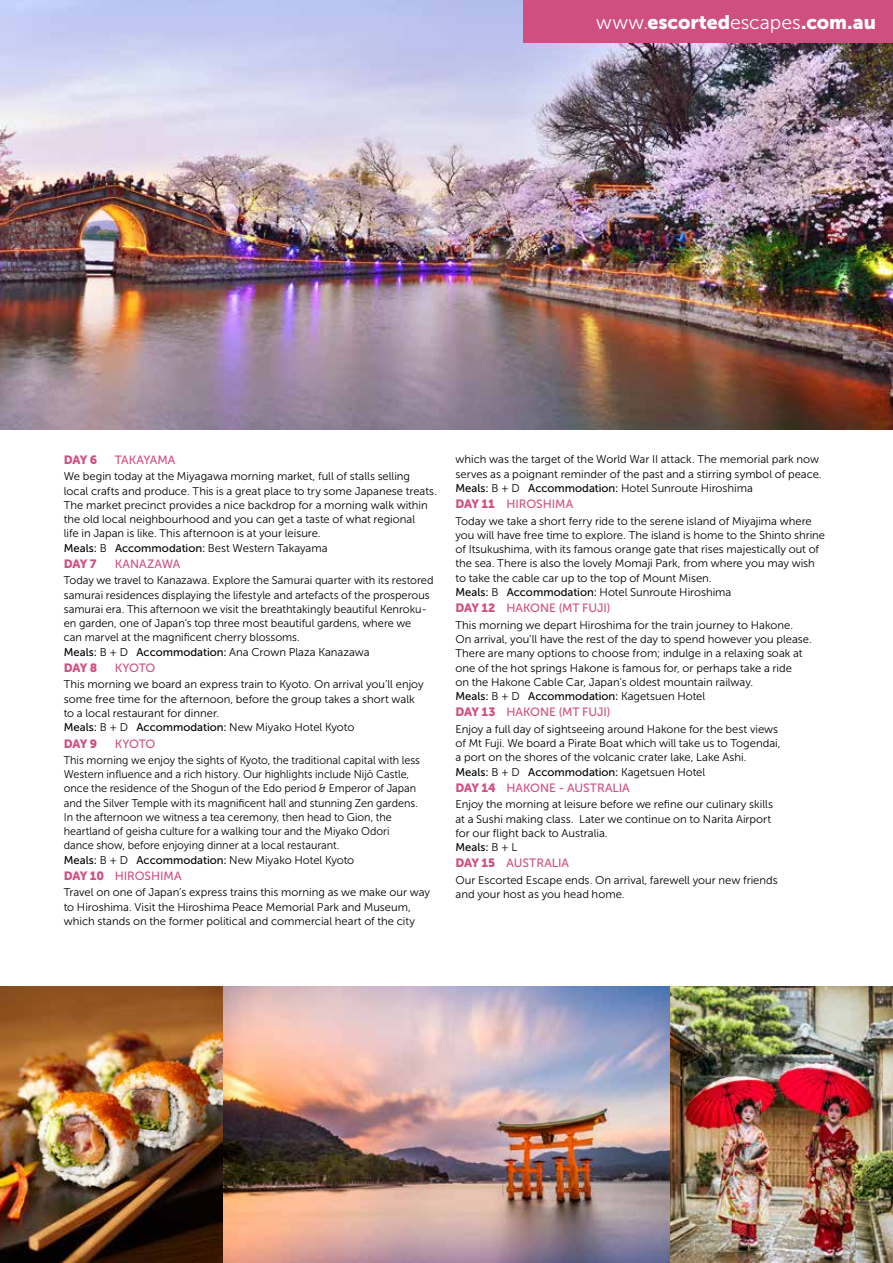
<style>
.page{position:relative;width:893px;height:1263px;background:#fff}
.page>*{position:absolute;margin:0;border:0;box-sizing:border-box;transform-origin:0 0}
.t1{font:19.5px "Museo Sans 900";letter-spacing:-.005em;color:#fff}
.t2{font:12px "Museo Sans 500";letter-spacing:-.005em;color:#cf4f80}
.t3{font:12px "Museo Sans 900";letter-spacing:-.035em;color:#cf4f80}
.t4{font:11.25px/14.2px "Museo Sans 300";color:#000}
.t5{font:11.25px/14.2px "Museo Sans 300";color:#000;scale:.96 1}
.t6{font:11.25px "Museo Sans 500";color:#000}
.s1{font-family:"Museo Sans 300"}
.s2{font-family:"Museo Sans 500"}
.s3{font-family:"Museo Sans 900"}
</style>
<div class="page">
<img style="left:0;top:0;width:893px;height:429px">
<div style="left:523px;top:0;width:370px;height:43px;background:#cf4f80"></div>
<img style="left:0;top:986px;width:893px;height:277px">
<h1 class="t1" style="left:596px;top:11px;width:281px"><span class="s1">www.</span>escorted<span class="s1">escapes</span>.com.au</h1>
<p class="t3" style="left:64px;top:453px;width:35px">DAY 6</p>
<p class="t2" style="left:115px;top:453px;width:62px">TAKAYAMA</p>
<p class="t4" style="left:64px;top:469px;width:375px">We begin today at the Miyagawa morning market, full of stalls selling local crafts and produce. This is a great place to try some Japanese treats.<br>The market precinct provides a nice backdrop for a morning walk within the old local neighbourhood and you can get a taste of what regional<br>life in Japan is like. This afternoon is at your leisure.</p>
<p class="t6" style="left:64px;top:542px;width:265px">Meals: <span class="s1">B</span> Accommodation: <span class="s1">Best Western Takayama</span></p>
<p class="t3" style="left:64px;top:557px;width:34px">DAY 7</p>
<p class="t2" style="left:115px;top:557px;width:67px">KANAZAWA</p>
<p class="t4" style="left:64px;top:573px;width:371px">Today we travel to Kanazawa. Explore the Samurai quarter with its restored samurai residences displaying the lifestyle and artefacts of the prosperous samurai era. This afternoon we visit the breathtakingly beautiful Kenroku&shy;en garden, one of Japan’s top three most beautiful gardens, where we<br>can marvel at the magnificent cherry blossoms.<br><span class="s2">Meals:</span> B + D <span class="s2">Accommodation:</span> Ana Crown Plaza Kanazawa</p>
<p class="t3" style="left:64px;top:661px;width:35px">DAY 8</p>
<p class="t2" style="left:115px;top:661px;width:42px">KYOTO</p>
<p class="t4" style="left:64px;top:677px;width:361px">This morning we board an express train to Kyoto. On arrival you’ll enjoy some free time for the afternoon, before the group takes a short walk to a local restaurant for dinner.<br><span class="s2">Meals:</span> B + D <span class="s2">Accommodation:</span> New Miyako Hotel Kyoto</p>
<p class="t3" style="left:64px;top:736px;width:35px">DAY 9</p>
<p class="t2" style="left:115px;top:737px;width:42px">KYOTO</p>
<p class="t5" style="left:64px;top:753px;width:373px">This morning we enjoy the sights of Kyoto, the traditional capital with less Western influence and a rich history. Our highlights include Nijō Castle, once the residence of the Shogun of the Edo period &amp; Emperor of Japan and the Silver Temple with its magnificent hall and stunning Zen gardens.<br>In the afternoon we witness a tea ceremony, then head to Gion, the heartland of geisha culture for a walking tour and the Miyako Odori dance show, before enjoying dinner at a local restaurant.<br><span class="s2">Meals:</span> B + D <span class="s2">Accommodation:</span> New Miyako Hotel Kyoto</p>
<p class="t2" style="left:64px;top:869px;width:119px"><span class="s3">DAY 10</span> HIROSHIMA</p>
<p class="t4" style="left:64px;top:885px;width:368px">Travel on one of Japan’s express trains this morning as we make our way to Hiroshima. Visit the Hiroshima Peace Memorial Park and Museum, which stands on the former political and commercial heart of the city</p>
<p class="t4" style="left:455px;top:453px;width:368px">which was the target of the World War II attack. The memorial park now serves as a poignant reminder of the past and a stirring symbol of peace.<br><span class="s2">Meals:</span> B + D <span class="s2">Accommodation:</span> Hotel Sunroute Hiroshima</p>
<p class="t2" style="left:455px;top:498px;width:119px"><span class="s3">DAY 11</span> HIROSHIMA</p>
<p class="t4" style="left:455px;top:514px;width:371px">Today we take a short ferry ride to the serene island of Miyajima where you will have free time to explore. The island is home to the Shinto shrine of Itsukushima, with its famous orange gate that rises majestically out of the sea. There is also the lovely Momaji Park, from where you may wish to take the cable car up to the top of Mount Misen.<br><span class="s2">Meals:</span> B <span class="s2">Accommodation:</span> Hotel Sunroute Hiroshima</p>
<p class="t2" style="left:455px;top:602px;width:157px"><span class="s3">DAY 12</span> HAKONE (MT FUJI)</p>
<p class="t4" style="left:455px;top:618px;width:358px">This morning we depart Hiroshima for the train journey to Hakone.<br>On arrival, you’ll have the rest of the day to spend however you please.<br>There are many options to choose from; indulge in a relaxing soak at one of the hot springs Hakone is famous for, or perhaps take a ride<br>on the Hakone Cable Car, Japan’s oldest mountain railway.</p>
<p class="t6" style="left:455px;top:690px;width:251px">Meals: <span class="s1">B + D</span> Accommodation: <span class="s1">Kagetsuen Hotel</span></p>
<p class="t2" style="left:455px;top:706px;width:157px"><span class="s3">DAY 13</span> HAKONE (MT FUJI)</p>
<p class="t4" style="left:455px;top:722px;width:327px">Enjoy a full day of sightseeing around Hakone for the best views of Mt Fuji. We board a Pirate Boat which will take us to Togendai, a port on the shores of the volcanic crater lake, Lake Ashi.</p>
<p class="t6" style="left:455px;top:765px;width:251px">Meals: <span class="s1">B + D</span> Accommodation: <span class="s1">Kagetsuen Hotel</span></p>
<p class="t2" style="left:455px;top:781px;width:176px"><span class="s3">DAY 14</span> HAKONE - AUSTRALIA</p>
<p class="t4" style="left:455px;top:797px;width:319px">Enjoy the morning at leisure before we refine our culinary skills at a Sushi making class. Later we continue on to Narita Airport for our flight back to Australia.</p>
<p class="t6" style="left:455px;top:841px;width:63px">Meals: <span class="s1">B + L</span></p>
<p class="t2" style="left:455px;top:857px;width:115px"><span class="s3">DAY 15</span> AUSTRALIA</p>
<p class="t4" style="left:455px;top:873px;width:324px">Our Escorted Escape ends. On arrival, farewell your new friends and your host as you head home.</p>
</div>
